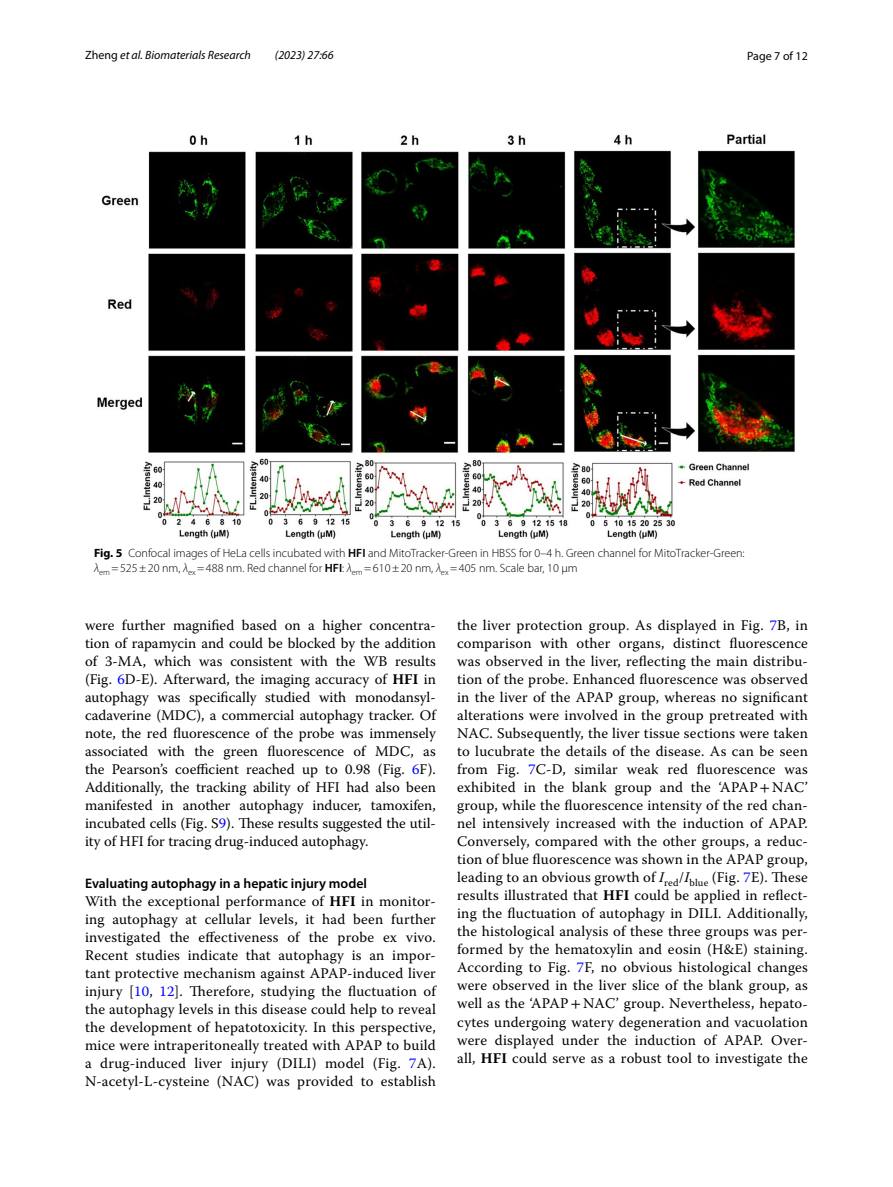
<style>
.page{position:relative;width:893px;height:1187px;background:#fff}
.page>*{position:absolute;margin:0;border:0;box-sizing:border-box;transform-origin:0 0}
.t1{font:14.7px/18px "Warnock Pro";letter-spacing:.015em;color:#000;text-align:justify}
.t2{font:600 13.8px "Myriad Pro";color:#000}
.t3{font:300 12px/15px "Myriad Pro";color:#000}
.t4{font:italic 12px "Myriad Pro";color:#000}
.t5{font:12px "Myriad Pro";color:#000}
.s1{font-style:normal}
.s2{font-weight:700}
.s3{font-weight:600}
.s4{font-style:italic}
.s5{color:#00f}
.s6{font-family:"STIX"}
</style>
<div class="page">
<img style="left:97px;top:134px;width:698px;height:406px">
<p class="t4" style="left:85px;top:48px;width:167px"><span class="s1">Zheng</span> et al. Biomaterials Research</p>
<p class="t4" style="left:275px;top:48px;width:60px">(2023) 27:66</p>
<p class="t5" style="left:747px;top:48px;width:62px">Page 7 of 12</p>
<p class="t3" style="left:94px;top:546px;width:652px"><span class="s2">Fig. 5</span> Confocal images of HeLa cells incubated with <span class="s3">HFI</span> and MitoTracker-Green in HBSS for 0–4 h. Green channel for MitoTracker-Green: <span class="s4">λ</span><sub>em</sub> =525±20 nm, <span class="s4">λ</span><sub>ex</sub> =488 nm. Red channel for <span class="s3">HFI</span>: <span class="s4">λ</span><sub>em</sub> =610±20 nm, <span class="s4">λ</span><sub>ex</sub> =405 nm. Scale bar, 10 μm</p>
<p class="t1" style="left:85px;top:616px;width:352px">were further magnified based on a higher concentra&shy;tion of rapamycin and could be blocked by the addition of 3-MA, which was consistent with the WB results (Fig. <span class="s5">6</span>D-E). Afterward, the imaging accuracy of <span class="s2">HFI</span> in autophagy was specifically studied with monodansyl&shy;cadaverine (MDC), a commercial autophagy tracker. Of note, the red fluorescence of the probe was immensely associated with the green fluorescence of MDC, as the Pearson’s coefficient reached up to 0.98 (Fig. <span class="s5">6</span>F).<br>Additionally, the tracking ability of HFI had also been manifested in another autophagy inducer, tamoxifen, incubated cells (Fig. S<span class="s5">9</span>). These results suggested the util&shy;ity of HFI for tracing drug-induced autophagy.</p>
<p class="t2" style="left:85px;top:874px;width:284px">Evaluating autophagy in a hepatic injury model</p>
<p class="t1" style="left:85px;top:892px;width:352px">With the exceptional performance of <span class="s2">HFI</span> in monitor&shy;ing autophagy at cellular levels, it had been further investigated the effectiveness of the probe ex vivo.<br>Recent studies indicate that autophagy is an impor&shy;tant protective mechanism against APAP-induced liver injury [<span class="s5">10</span>, <span class="s5">12</span>]. Therefore, studying the fluctuation of the autophagy levels in this disease could help to reveal the development of hepatotoxicity. In this perspective, mice were intraperitoneally treated with APAP to build a drug-induced liver injury (DILI) model (Fig. <span class="s5">7</span>A).<br>N-acetyl-L-cysteine (NAC) was provided to establish</p>
<p class="t1" style="left:457px;top:616px;width:352px">the liver protection group. As displayed in Fig. <span class="s5">7</span>B, in comparison with other organs, distinct fluorescence was observed in the liver, reflecting the main distribu&shy;tion of the probe. Enhanced fluorescence was observed in the liver of the APAP group, whereas no significant alterations were involved in the group pretreated with NAC. Subsequently, the liver tissue sections were taken to lucubrate the details of the disease. As can be seen from Fig. <span class="s5">7</span>C-D, similar weak red fluorescence was exhibited in the blank group and the ‘APAP<span class="s6">+</span>NAC’ group, while the fluorescence intensity of the red chan&shy;nel intensively increased with the induction of APAP.<br>Conversely, compared with the other groups, a reduc&shy;tion of blue fluorescence was shown in the APAP group, leading to an obvious growth of <span class="s4">I</span><sub>red</sub>/<span class="s4">I</span><sub>blue</sub> (Fig. <span class="s5">7</span>E). These results illustrated that <span class="s2">HFI</span> could be applied in reflect&shy;ing the fluctuation of autophagy in DILI. Additionally, the histological analysis of these three groups was per&shy;formed by the hematoxylin and eosin (H&amp;E) staining.<br>According to Fig. <span class="s5">7</span>F, no obvious histological changes were observed in the liver slice of the blank group, as well as the ‘APAP<span class="s6">+</span>NAC’ group. Nevertheless, hepato&shy;cytes undergoing watery degeneration and vacuolation were displayed under the induction of APAP. Over&shy;all, <span class="s2">HFI</span> could serve as a robust tool to investigate the</p>
</div>
